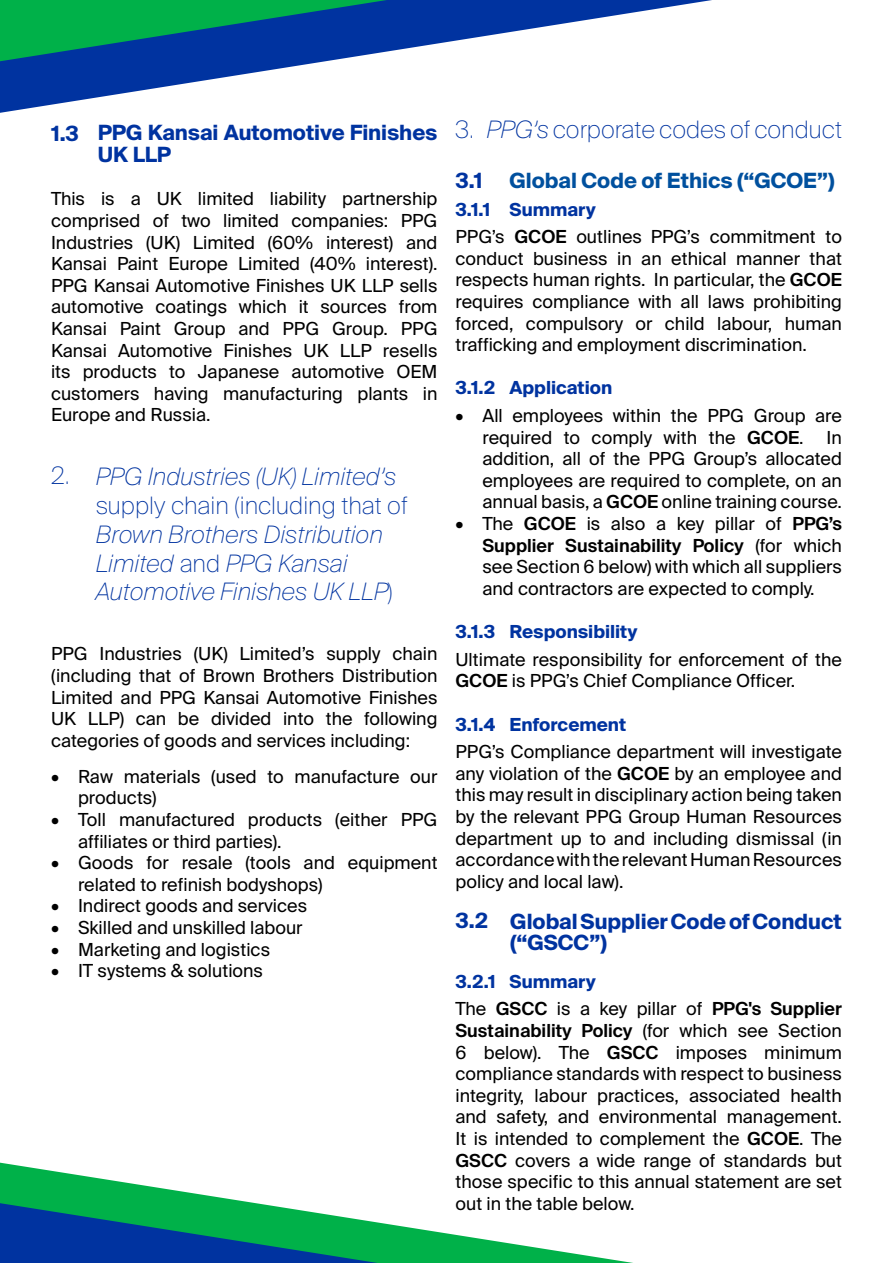
<style>
.page{position:relative;width:893px;height:1263px;background:#fff}
.page>*{position:absolute;margin:0;border:0;box-sizing:border-box;transform-origin:0 0}
.t1{font:italic 100 24px/28.8px "Suisse Intl";color:#0033a0}
.t2{font:100 24px "Suisse Intl";color:#0033a0}
.t3{font:700 21px/21.6px "Suisse Intl";color:#0033a0}
.t4{font:700 21px "Suisse Intl";color:#00509e}
.t5{font:18px/21.6px "Suisse Intl";color:#000;text-align:justify}
.t6{font:700 18px "Suisse Intl";color:#0033a0}
.s1{font-style:normal}
.s2{font-style:italic}
.s3{font-weight:700;color:#0033a0}
.s4{font-weight:600}
</style>
<div class="page">
<svg style="left:0;top:0;width:712px;height:113px"></svg>
<svg style="left:0;top:0;width:387px;height:61px;background:#037475"></svg>
<svg style="left:0;top:1163px;width:633px;height:100px"></svg>
<svg style="left:0;top:1203px;width:378px;height:60px;background:#0d767e"></svg>
<p class="t3" style="left:98px;top:122px;width:341px;text-indent:-47px">1.3 PPG Kansai Automotive Finishes<br>UK LLP</p>
<p class="t5" style="left:51px;top:188px;width:388px">This is a UK limited liability partnership comprised of two limited companies: PPG Industries (UK) Limited (60% interest) and Kansai Paint Europe Limited (40% interest).<br>PPG Kansai Automotive Finishes UK LLP sells automotive coatings which it sources from Kansai Paint Group and PPG Group. PPG Kansai Automotive Finishes UK LLP resells its products to Japanese automotive OEM customers having manufacturing plants in Europe and Russia.</p>
<h1 class="t2" style="left:51px;top:462px;width:21px">2.</h1>
<h1 class="t1" style="left:96px;top:462px;width:302px">PPG Industries (UK) Limited’s</h1>
<h1 class="t2" style="left:96px;top:491px;width:313px">supply chain (including that of</h1>
<h1 class="t1" style="left:96px;top:520px;width:298px">Brown Brothers Distribution<br>Limited <span class="s1">and</span> PPG Kansai<br>Automotive Finishes UK LLP<span class="s1">)</span></h1>
<p class="t5" style="left:51px;top:643px;width:388px">PPG Industries (UK) Limited’s supply chain (including that of Brown Brothers Distribution Limited and PPG Kansai Automotive Finishes UK LLP) can be divided into the following categories of goods and services including:</p>
<p class="t5" style="left:78px;top:766px;width:361px;text-indent:-27px">• Raw materials (used to manufacture our products)</p>
<p class="t5" style="left:78px;top:809px;width:361px;text-indent:-27px">• Toll manufactured products (either PPG affiliates or third parties).</p>
<p class="t5" style="left:78px;top:852px;width:361px;text-indent:-27px">• Goods for resale (tools and equipment related to refinish bodyshops)</p>
<p class="t5" style="left:51px;top:895px;width:258px">• Indirect goods and services</p>
<p class="t5" style="left:51px;top:917px;width:253px">• Skilled and unskilled labour</p>
<p class="t5" style="left:51px;top:938px;width:221px">• Marketing and logistics</p>
<p class="t5" style="left:51px;top:960px;width:214px">• IT systems &amp; solutions</p>
<h1 class="t2" style="left:455px;top:115px;width:388px">3. <span class="s2">PPG’s</span> corporate codes of conduct</h1>
<p class="t3" style="left:455px;top:170px;width:28px">3.1</p>
<p class="t4" style="left:509px;top:168px;width:327px">Global Code of Ethics (“GCOE”)</p>
<p class="t5" style="left:455px;top:196px;width:388px;line-height:27.6px"><span class="s3">3.1.1 Summary<br></span>PPG’s <span class="s4">GCOE</span> outlines PPG’s commitment to</p>
<p class="t5" style="left:455px;top:248px;width:388px">conduct business in an ethical manner that respects human rights. In particular, the <span class="s4">GCOE </span>requires compliance with all laws prohibiting forced, compulsory or child labour, human trafficking and employment discrimination.</p>
<p class="t6" style="left:455px;top:378px;width:158px">3.1.2 Application</p>
<p class="t5" style="left:482px;top:405px;width:361px;text-indent:-27px">• All employees within the PPG Group are required to comply with the <span class="s4">GCOE</span>.</p>
<p class="t5" style="left:482px;top:427px;width:361px;text-indent:344px">In addition, all of the PPG Group’s allocated employees are required to complete, on an annual basis, a <span class="s4">GCOE</span> online training course.</p>
<p class="t5" style="left:482px;top:513px;width:361px;text-indent:-27px">• The <span class="s4">GCOE</span> is also a key pillar of <span class="s4">PPG’s Supplier Sustainability Policy</span> (for which see Section 6 below) with which all suppliers and contractors are expected to comply.</p>
<p class="t6" style="left:455px;top:621px;width:184px">3.1.3 Responsibility</p>
<p class="t5" style="left:455px;top:649px;width:388px">Ultimate responsibility for enforcement of the<br><span class="s4">GCOE</span> is PPG’s Chief Compliance Officer.</p>
<p class="t6" style="left:455px;top:714px;width:172px">3.1.4 Enforcement</p>
<p class="t5" style="left:455px;top:741px;width:388px">PPG’s Compliance department will investigate any violation of the <span class="s4">GCOE</span> by an employee and this may result in disciplinary action being taken by the relevant PPG Group Human Resources department up to and including dismissal (in accordance with the relevant Human Resources policy and local law).</p>
<p class="t3" style="left:510px;top:911px;width:333px;text-indent:-55px">3.2 Global Supplier Code of Conduct (“GSCC”)</p>
<p class="t5" style="left:455px;top:968px;width:388px;line-height:27.6px"><span class="s3">3.2.1 Summary<br></span>The <span class="s4">GSCC</span> is a key pillar of <span class="s4">PPG's Supplier</span></p>
<p class="t5" style="left:455px;top:1020px;width:388px"><span class="s4">Sustainability Policy</span> (for which see Section 6 below). The <span class="s4">GSCC</span> imposes minimum compliance standards with respect to business integrity, labour practices, associated health and safety, and environmental management.<br>It is intended to complement the <span class="s4">GCOE</span>. The <span class="s4">GSCC</span> covers a wide range of standards but those specific to this annual statement are set out in the table below.</p>
</div>
